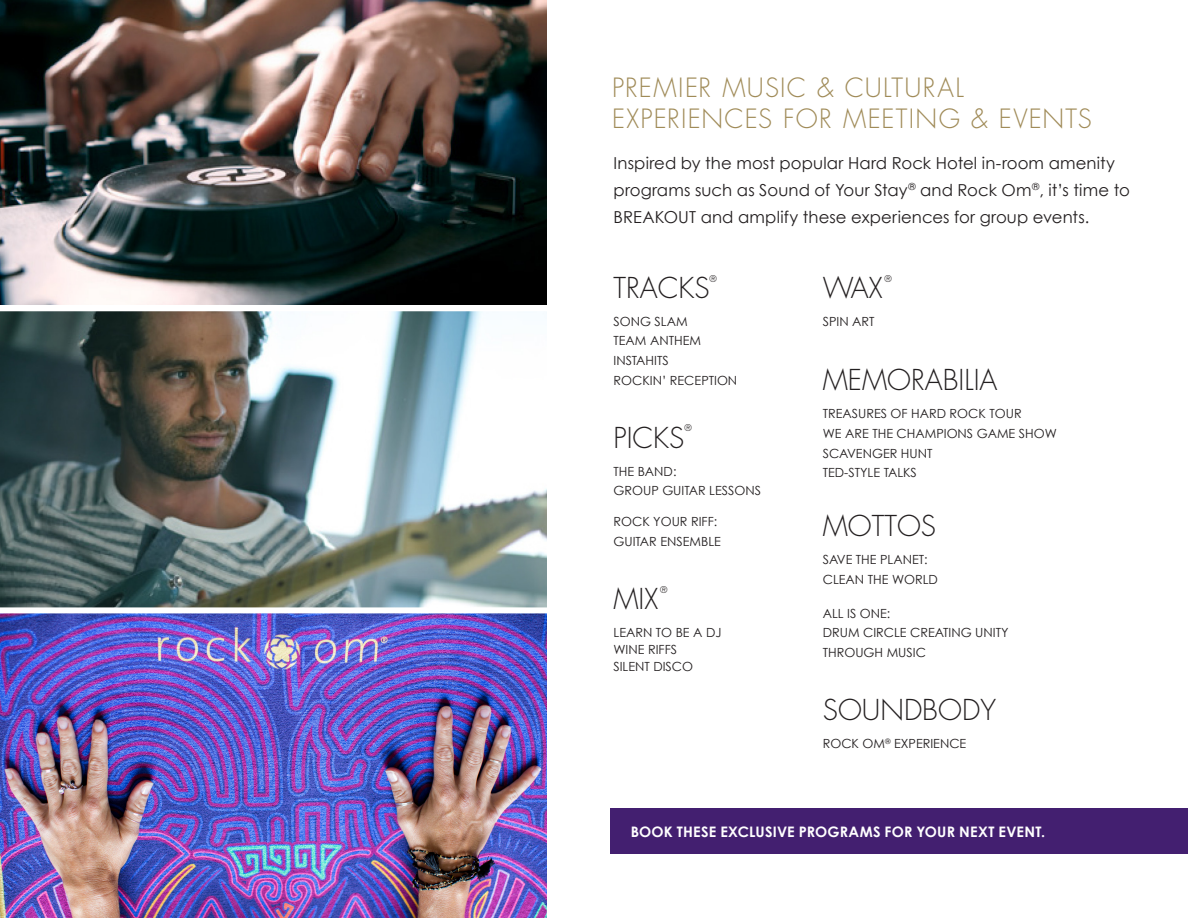
<style>
.page{position:relative;width:1188px;height:918px;background:#fff}
.page>*{position:absolute;margin:0;border:0;box-sizing:border-box;transform-origin:0 0}
.BODY_COPY____WOW_CENTURY{font:300 28.05px "Futura Std";color:#231f20}
.LOCATION_NAME___DESCRIPTON_PAGE{font:300 25.8px/31px "Futura Std";letter-spacing:.05em;color:#a08b58}
.BODY_COPY___DESCRITPION_PAGE{font:16.5px/27px "Century Gothic";letter-spacing:.005em;color:#231f20}
.BODY_COPY___DESCRITPION_PAGE-2{font:700 14.55px "Century Gothic";letter-spacing:.01em;color:#fff}
.BODY_COPY____WOW_CENTURY-2{font:12.6px/19.6px "Century Gothic";color:#231f20}
.BODY_COPY____WOW_CENTURY-3{font:300 9.15px "Futura Std";color:#231f20}
</style>
<div class="page">
<img style="left:0;top:311px;width:546px;height:607px">
<img style="left:0;top:0;width:546px;height:304px">
<div style="left:0;top:607px;width:555px;height:6px;background:#fff"></div>
<div style="left:611px;top:809px;width:577px;height:45px;background:#431f70"></div>
<p class="LOCATION_NAME___DESCRIPTON_PAGE" style="left:612px;top:73px;width:481px">PREMIER MUSIC &amp; CULTURAL<br>EXPERIENCES FOR MEETING &amp; EVENTS</p>
<p class="BODY_COPY___DESCRITPION_PAGE" style="left:614px;top:149px;width:518px">Inspired by the most popular Hard Rock Hotel in-room amenity programs such as Sound of Your Stay<sup>®</sup> and Rock Om<sup>®</sup>, it’s time to<br>BREAKOUT and amplify these experiences for group events.</p>
<p class="BODY_COPY____WOW_CENTURY" style="left:614px;top:270px;width:98px">TRACKS</p>
<p class="BODY_COPY____WOW_CENTURY-3" style="left:710px;top:273px;width:9px">®</p>
<p class="BODY_COPY____WOW_CENTURY-2" style="left:614px;top:311px;width:125px">SONG SLAM<br>TEAM ANTHEM<br>INSTAHITS<br>ROCKIN’ RECEPTION</p>
<p class="BODY_COPY____WOW_CENTURY" style="left:614px;top:420px;width:72px">PICKS</p>
<p class="BODY_COPY____WOW_CENTURY-3" style="left:685px;top:423px;width:9px">®</p>
<p class="BODY_COPY____WOW_CENTURY-2" style="left:614px;top:461px;width:149px">THE BAND:<br>GROUP GUITAR LESSONS</p>
<p class="BODY_COPY____WOW_CENTURY-2" style="left:614px;top:512px;width:109px">ROCK YOUR RIFF:<br>GUITAR ENSEMBLE</p>
<p class="BODY_COPY____WOW_CENTURY" style="left:614px;top:582px;width:46px">MIX</p>
<p class="BODY_COPY____WOW_CENTURY-3" style="left:660px;top:584px;width:9px">®</p>
<p class="BODY_COPY____WOW_CENTURY-2" style="left:614px;top:624px;width:109px;line-height:17px">LEARN TO BE A DJ<br>WINE RIFFS<br>SILENT DISCO</p>
<p class="BODY_COPY____WOW_CENTURY" style="left:823px;top:270px;width:61px">WAX</p>
<p class="BODY_COPY____WOW_CENTURY-3" style="left:884px;top:273px;width:9px">®</p>
<p class="BODY_COPY____WOW_CENTURY-2" style="left:823px;top:311px;width:53px">SPIN ART</p>
<p class="BODY_COPY____WOW_CENTURY" style="left:823px;top:363px;width:176px">MEMORABILIA</p>
<p class="BODY_COPY____WOW_CENTURY-2" style="left:823px;top:404px;width:236px">TREASURES OF HARD ROCK TOUR<br>WE ARE THE CHAMPIONS GAME SHOW<br>SCAVENGER HUNT<br>TED-STYLE TALKS</p>
<p class="BODY_COPY____WOW_CENTURY" style="left:823px;top:509px;width:115px">MOTTOS</p>
<p class="BODY_COPY____WOW_CENTURY-2" style="left:823px;top:550px;width:117px">SAVE THE PLANET:<br>CLEAN THE WORLD</p>
<p class="BODY_COPY____WOW_CENTURY-2" style="left:823px;top:603px;width:187px">ALL IS ONE:<br>DRUM CIRCLE CREATING UNITY<br>THROUGH MUSIC</p>
<p class="BODY_COPY____WOW_CENTURY" style="left:823px;top:693px;width:175px">SOUNDBODY</p>
<p class="BODY_COPY____WOW_CENTURY-2" style="left:823px;top:733px;width:145px">ROCK OM<sup>®</sup> EXPERIENCE</p>
<p class="BODY_COPY___DESCRITPION_PAGE-2" style="left:631px;top:821px;width:416px">BOOK THESE EXCLUSIVE PROGRAMS FOR YOUR NEXT EVENT.</p>
</div>
